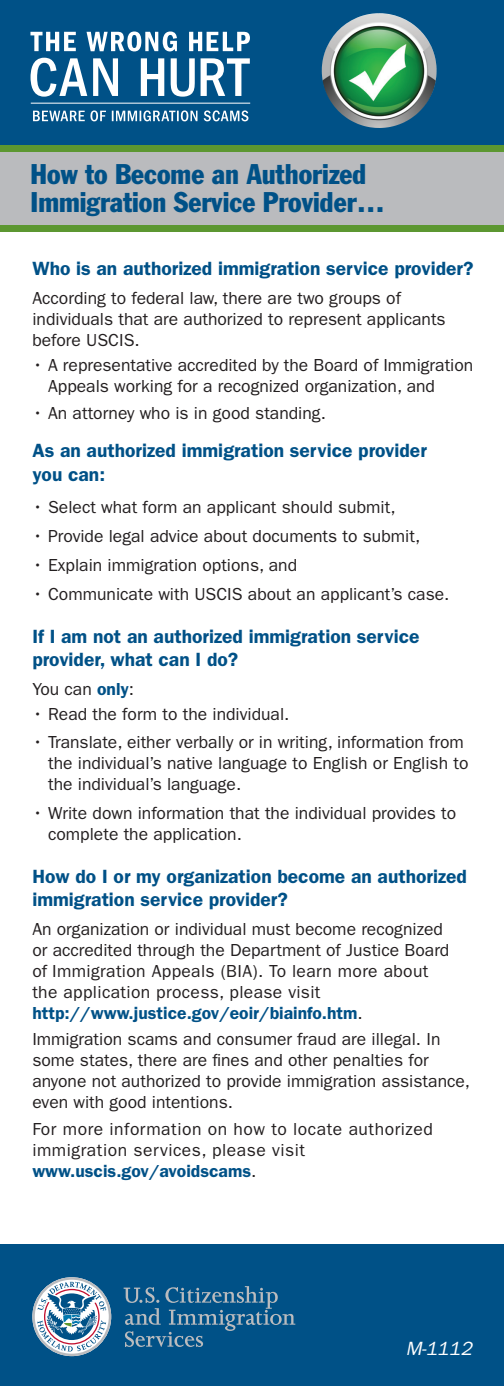
<style>
.page{position:relative;width:504px;height:1386px;background:#fff}
.page>*{position:absolute;margin:0;border:0;box-sizing:border-box;transform-origin:0 0}
.t1{font:condensed 28px/28px "Franklin Gothic";color:#005187}
.Question{font:600 19.25px/23.1px "ITC Franklin Gothic Std";color:#005187}
.t2{font:italic 19.25px "Franklin Gothic";color:#fff}
.bullet{font:17.5px/21px "ITC Franklin Gothic Std";color:#231f20}
.bullet-2{font:17.5px/21px "ITC Franklin Gothic Std";letter-spacing:.03em;color:#231f20}
.t3{font:600 17.5px "ITC Franklin Gothic Std";color:#005187}
.s1{font-weight:600;color:#005187}
.s2{font-weight:400;color:#231f20}
</style>
<div class="page">
<div style="left:0;top:0;width:504px;height:146px;background:#005187"></div>
<div style="left:0;top:151px;width:504px;height:75px;background:#babbbe"></div>
<div style="left:0;top:1245px;width:504px;height:141px;background:#005187"></div>
<svg style="left:124px;top:1286px;width:171px;height:61px"></svg>
<svg style="left:32px;top:1277px;width:79px;height:79px"></svg>
<svg style="left:33px;top:110px;width:215px;height:11px"></svg>
<svg style="left:30px;top:32px;width:220px;height:19px"></svg>
<hr style="left:31px;top:103px;width:219px;height:1px;background:#fff">
<svg style="left:31px;top:58px;width:219px;height:39px"></svg>
<div style="left:0;top:145px;width:504px;height:6px;background:#5c9731"></div>
<div style="left:0;top:225px;width:504px;height:7px;background:#5c9731"></div>
<img style="left:322px;top:13px;width:115px;height:115px">
<p class="t1" style="left:31px;top:159px;width:356px">How to Become an Authorized<br>Immigration Service Provider…</p>
<p class="Question" style="left:32px;top:257px;width:443px">Who is an authorized immigration service provider?</p>
<p class="bullet" style="left:32px;top:287px;width:415px">According to federal law, there are two groups of individuals that are authorized to represent applicants before USCIS.</p>
<p class="bullet" style="left:48px;top:354px;width:427px;text-indent:-16px">• A representative accredited by the Board of Immigration<br>Appeals working for a recognized organization, and</p>
<p class="bullet" style="left:32px;top:402px;width:295px">• An attorney who is in good standing.</p>
<p class="Question" style="left:32px;top:439px;width:396px">As an authorized immigration service provider you can:</p>
<p class="bullet" style="left:32px;top:497px;width:365px">• Select what form an applicant should submit,</p>
<p class="bullet" style="left:32px;top:526px;width:389px">• Provide legal advice about documents to submit,</p>
<p class="bullet" style="left:32px;top:555px;width:266px">• Explain immigration options, and</p>
<p class="bullet" style="left:32px;top:584px;width:419px">• Communicate with USCIS about an applicant’s case.</p>
<p class="Question" style="left:32px;top:625px;width:389px">If I am not an authorized immigration service provider, what can I do?</p>
<p class="bullet" style="left:32px;top:678px;width:103px">You can <span class="s1">only</span>:</p>
<p class="bullet" style="left:32px;top:703px;width:259px">• Read the form to the individual.</p>
<p class="bullet" style="left:48px;top:732px;width:422px;text-indent:-16px">• Translate, either verbally or in writing, information from the individual’s native language to English or English to the individual’s language.</p>
<p class="bullet" style="left:48px;top:803px;width:410px;text-indent:-16px">• Write down information that the individual provides to complete the application.</p>
<p class="Question" style="left:32px;top:865px;width:436px">How do I or my organization become an authorized immigration service provider?</p>
<p class="bullet" style="left:32px;top:919px;width:419px">An organization or individual must become recognized or accredited through the Department of Justice Board of Immigration Appeals (BIA). To learn more about the application process, please visit <span class="s1">http://www.justice.gov/eoir/biainfo.htm</span>.</p>
<p class="bullet" style="left:32px;top:1029px;width:439px">Immigration scams and consumer fraud are illegal. In some states, there are fines and other penalties for anyone not authorized to provide immigration assistance, even with good intentions.</p>
<p class="bullet-2" style="left:32px;top:1118px;width:402px">For more information on how to locate authorized immigration services, please visit</p>
<p class="t3" style="left:32px;top:1160px;width:225px">www.uscis.gov/avoidscams<span class="s2">.</span></p>
<p class="t2" style="left:406px;top:1337px;width:68px">M-1112</p>
</div>
